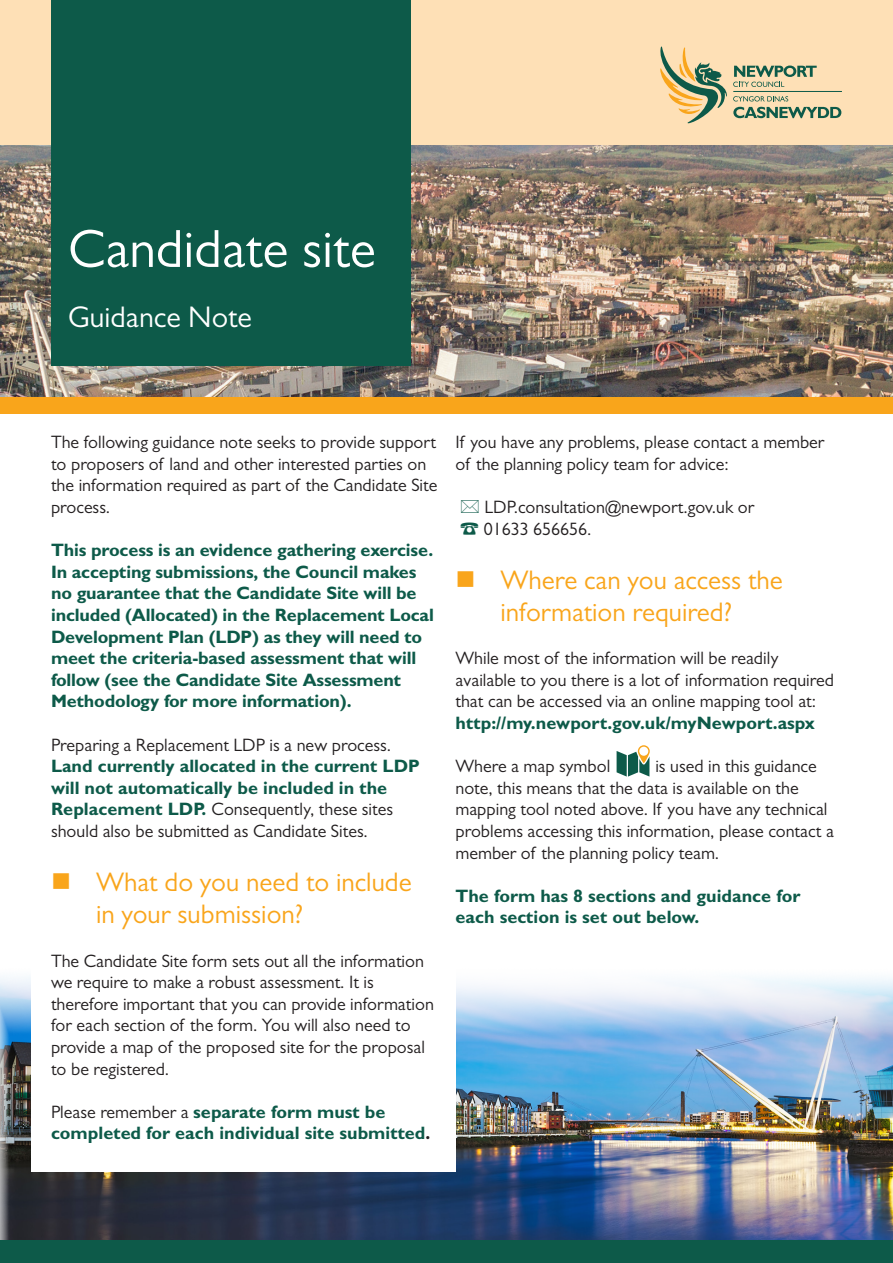
<style>
.page{position:relative;width:893px;height:1263px;background:#fff}
.page>*{position:absolute;margin:0;border:0;box-sizing:border-box;transform-origin:0 0}
.t1{font:54px "Gill Sans MT Pro";color:#fff}
.t2{font:30px "Gill Sans MT Pro";color:#fff}
.Yellow_headings_with{font:27px/32.4px "Gill Sans MT Pro";color:#f9a51b}
.Yellow_headings_with-2{font:18px/21.6px "Gill Sans MT Pro";color:#231f20}
.Body_text{font:18px/21.6px "Gill Sans MT Pro";color:#231f20}
.Body_text-2{font:700 18px/21.6px "Gill Sans MT Pro";letter-spacing:-.01em;color:#0d5a49}
.Yellow_headings_with-3{font:700 18px/21.6px "Gill Sans MT Pro";color:#0d5a49}
.s1{font-weight:700;color:#0d5a49}
.s2{font-weight:400;color:#231f20}
.s3{color:#231f20}
.s4{color:#0d5a49}
</style>
<div class="page">
<img style="left:0;top:977px;width:893px;height:263px">
<div style="left:0;top:0;width:893px;height:146px;background:#fee0b6"></div>
<img style="left:0;top:146px;width:893px;height:252px">
<div style="left:51px;top:0;width:360px;height:366px;background:#0d5a49"></div>
<div style="left:0;top:1240px;width:893px;height:23px;background:#0d5a49"></div>
<div style="left:0;top:398px;width:893px;height:16px;background:#f9a51b"></div>
<svg style="left:733px;top:66px;width:84px;height:21px"></svg>
<svg style="left:733px;top:96px;width:55px;height:5px"></svg>
<svg style="left:733px;top:107px;width:108px;height:11px"></svg>
<svg style="left:660px;top:47px;width:67px;height:76px"></svg>
<hr style="left:733px;top:91px;width:109px;height:1px;background:#0d5a49">
<div style="left:31px;top:877px;width:424px;height:294px;background:#fff"></div>
<svg style="left:617px;top:745px;width:33px;height:31px"></svg>
<p class="t1" style="left:68px;top:217px;width:309px">Candidate site</p>
<p class="t2" style="left:68px;top:299px;width:185px">Guidance Note</p>
<p class="Body_text" style="left:51px;top:431px;width:388px">The following guidance note seeks to provide support to proposers of land and other interested parties on the information required as part of the Candidate Site process.</p>
<p class="Body_text-2" style="left:51px;top:539px;width:384px">This process is an evidence gathering exercise.<br>In accepting submissions, the Council makes no guarantee that the Candidate Site will be included (Allocated) in the Replacement Local Development Plan (LDP) as they will need to meet the criteria-based assessment that will follow (see the Candidate Site Assessment Methodology for more information).</p>
<p class="Body_text" style="left:51px;top:733px;width:370px">Preparing a Replacement LDP is a new process.<br><span class="s1">Land currently allocated in the current LDP will not automatically be included in the Replacement LDP.</span> Consequently, these sites should also be submitted as Candidate Sites.</p>
<p class="Yellow_headings_with" style="left:96px;top:865px;width:317px;text-indent:-45px">■ What do you need to include in your submission?</p>
<p class="Yellow_headings_with-2" style="left:51px;top:949px;width:384px">The Candidate Site form sets out all the information we require to make a robust assessment. It is therefore important that you can provide information for each section of the form. You will also need to provide a map of the proposed site for the proposal to be registered.</p>
<p class="Yellow_headings_with-3" style="left:51px;top:1100px;width:381px"><span class="s2">Please remember a</span> separate form must be completed for each individual site submitted<span class="s3">.</span></p>
<p class="Yellow_headings_with-2" style="left:455px;top:431px;width:370px">If you have any problems, please contact a member of the planning policy team for advice:</p>
<p class="Yellow_headings_with-2" style="left:460px;top:496px;width:296px;text-indent:25px">LDP.consultation@newport.gov.uk or <span class="s4">☎</span> 01633 656656.</p>
<p class="Yellow_headings_with" style="left:455px;top:563px;width:329px;text-align:center">■ Where can you access the information required?</p>
<p class="Yellow_headings_with-2" style="left:455px;top:647px;width:380px">While most of the information will be readily available to you there is a lot of information required that can be accessed via an online mapping tool at: <span class="s1">http://my.newport.gov.uk/myNewport.aspx</span></p>
<p class="Yellow_headings_with-2" style="left:455px;top:755px;width:156px">Where a map symbol</p>
<p class="Yellow_headings_with-2" style="left:455px;top:755px;width:380px;text-indent:200px">is used in this guidance note, this means that the data is available on the mapping tool noted above. If you have any technical problems accessing this information, please contact a member of the planning policy team.</p>
<p class="Yellow_headings_with-3" style="left:455px;top:884px;width:346px">The form has 8 sections and guidance for each section is set out below.</p>
</div>
